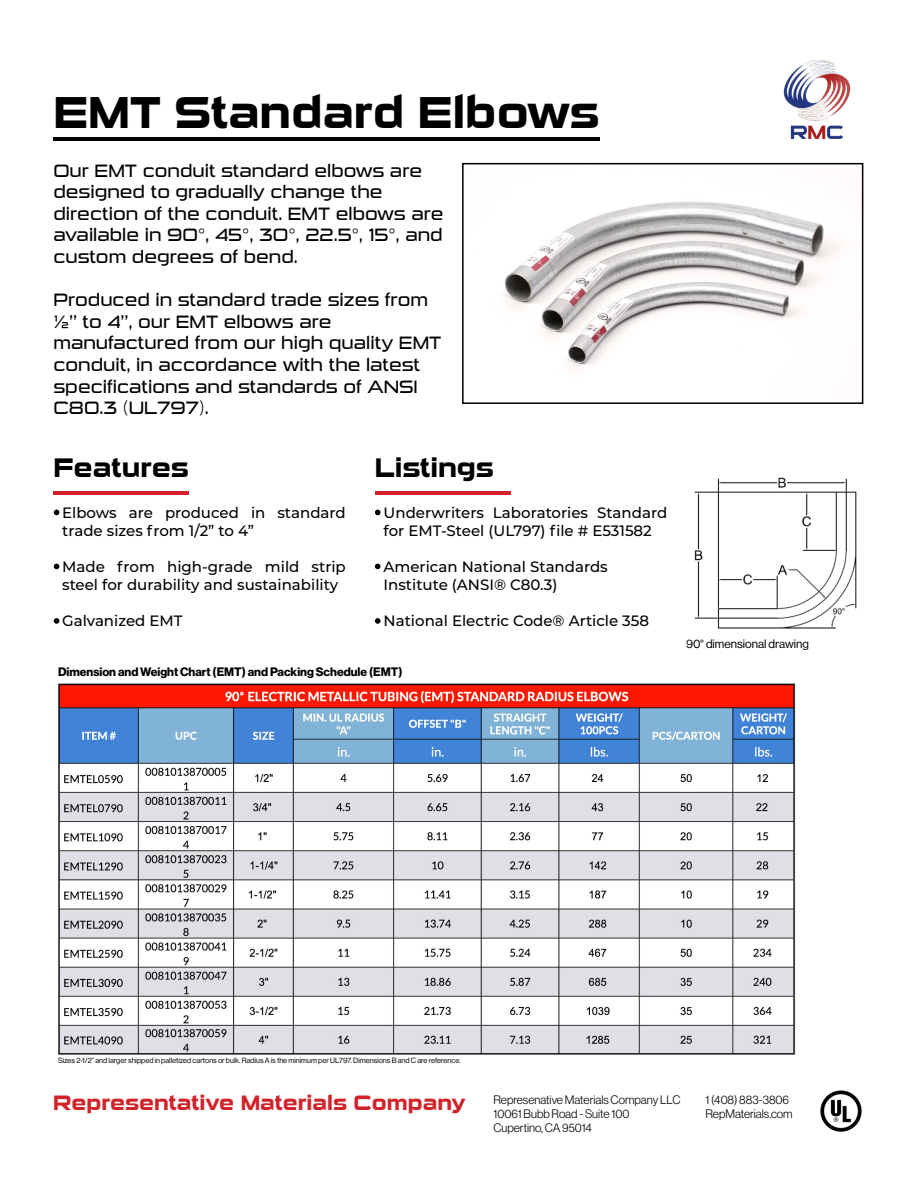
<style>
.page{position:relative;width:918px;height:1188px;background:#fff}
.page>*{position:absolute;margin:0;border:0;box-sizing:border-box;transform-origin:0 0}
.t1{font:700 45px "Sui Generis Rg";color:#000}
.t2{font:700 27px "Sui Generis Rg";color:#000}
.t3{font:700 21px "Sui Generis Rg";color:#d2232a}
.t4{font:18px/21.6px "Sui Generis Bk";color:#000}
.t5{font:500 15px/18px "Montserrat";color:#000}
.t6{font:12px/14.4px "N Haas Grotesk DS Pro 45 Lt";color:#000}
.t7{font:12px "N Haas Grotesk DS Pro 75 Bd";color:#000}
.t8{font:12px "N Haas Grotesk DS Pro 55 Rg";color:#000}
.t9{font:7.5px "N Haas Grotesk DS Pro 55 Rg";color:#000}
</style>
<div class="page">
<img style="left:503px;top:201px;width:339px;height:168px">
<div style="left:462px;top:163px;width:401px;height:241px;border:2px solid #000"></div>
<img style="left:783px;top:60px;width:68px;height:79px">
<hr style="left:53px;top:138px;width:546px;height:3px;background:#000">
<hr style="left:54px;top:491px;width:135px;height:4px;background:#d2232a">
<svg style="left:54px;top:510px;width:5px;height:5px"></svg>
<svg style="left:54px;top:564px;width:5px;height:5px"></svg>
<svg style="left:54px;top:618px;width:5px;height:6px"></svg>
<img style="left:820px;top:1090px;width:42px;height:42px">
<hr style="left:375px;top:491px;width:136px;height:4px;background:#d2232a">
<svg style="left:375px;top:510px;width:6px;height:5px"></svg>
<svg style="left:375px;top:564px;width:6px;height:5px"></svg>
<svg style="left:375px;top:618px;width:6px;height:6px"></svg>
<img style="left:694px;top:477px;width:163px;height:152px">
<img style="left:58px;top:683px;width:738px;height:371px">
<h1 class="t1" style="left:53px;top:86px;width:548px">EMT Standard Elbows</h1>
<p class="t4" style="left:53px;top:160px;width:392px">Our EMT conduit standard elbows are designed to gradually change the direction of the conduit. EMT elbows are available in 90°, 45°, 30°, 22.5°, 15°, and custom degrees of bend.</p>
<p class="t4" style="left:53px;top:289px;width:390px">Produced in standard trade sizes from ½’’ to 4’’, our EMT elbows are manufactured from our high quality EMT conduit, in accordance with the latest specifications and standards of ANSI<br>C80.3 (UL797).</p>
<h2 class="t2" style="left:53px;top:452px;width:137px">Features</h2>
<p class="t5" style="left:62px;top:503px;width:285px">Elbows are produced in standard trade sizes from 1/2” to 4”</p>
<p class="t5" style="left:62px;top:557px;width:285px">Made from high-grade mild strip steel for durability and sustainability</p>
<p class="t5" style="left:62px;top:611px;width:122px">Galvanized EMT</p>
<h2 class="t2" style="left:375px;top:452px;width:121px">Listings</h2>
<p class="t5" style="left:384px;top:503px;width:285px">Underwriters Laboratories Standard for EMT-Steel (UL797) file # E531582</p>
<p class="t5" style="left:384px;top:557px;width:226px">American National Standards<br>Institute (ANSI® C80.3)</p>
<p class="t5" style="left:384px;top:611px;width:267px">National Electric Code® Article 358</p>
<p class="t7" style="left:58px;top:665px;width:346px">Dimension and Weight Chart (EMT) and Packing Schedule (EMT)</p>
<p class="t8" style="left:686px;top:637px;width:124px">90° dimensional drawing</p>
<p class="t9" style="left:58px;top:1056px;width:404px">Sizes 2-1/2” and larger shipped in palletized cartons or bulk. Radius A is the minimum per UL797. Dimensions B and C are reference.</p>
<p class="t3" style="left:53px;top:1091px;width:414px">Representative Materials Company</p>
<p class="t6" style="left:493px;top:1092px;width:189px">Represenative Materials Company LLC<br>10061 Bubb Road - Suite 100<br>Cupertino, CA 95014</p>
<p class="t6" style="left:706px;top:1092px;width:89px">1 (408) 883-3806<br>RepMaterials.com</p>
</div>
